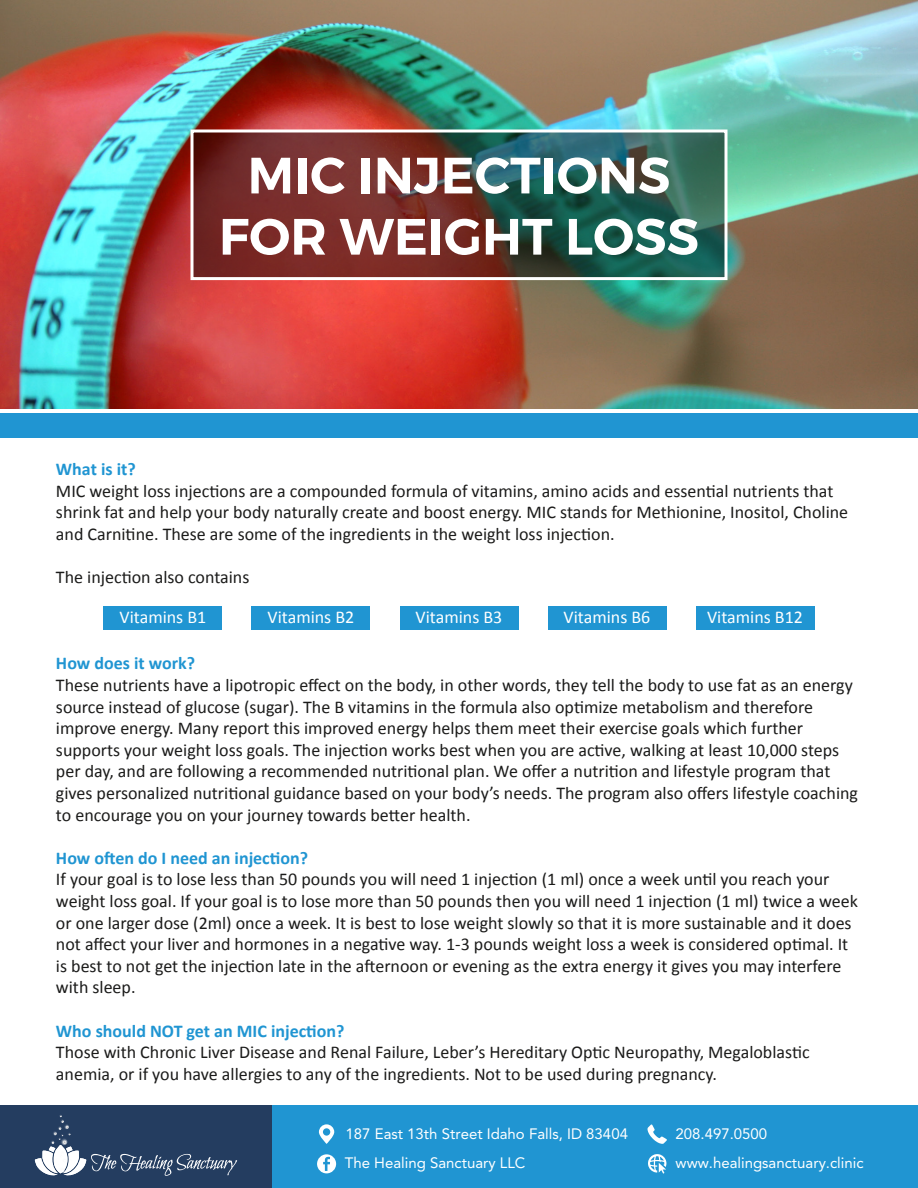
<style>
.page{position:relative;width:918px;height:1188px;background:#fff}
.page>*{position:absolute;margin:0;border:0;box-sizing:border-box;transform-origin:0 0}
.t1{font:600 51px/61.2px "Montserrat";color:#fff;text-align:center}
.t2{font:18px/21.6px "Calibri";color:#1b1b1a}
.t3{font:700 18px "Calibri";color:#2095d2}
.t4{font:18px "Calibri";color:#fff}
.t5{font:15px "Avenir LT Std";color:#fff}
</style>
<div class="page">
<img style="left:0;top:0;width:918px;height:409px">
<div style="left:0;top:411px;width:918px;height:27px;background:#2095d2"></div>
<hr style="left:0;top:409px;width:918px;height:4px;background:#fff">
<div style="left:272px;top:1106px;width:646px;height:82px;background:#2095d2"></div>
<svg style="left:194px;top:134px;width:530px;height:142px"></svg>
<div style="left:190px;top:130px;width:538px;height:150px;border:3px solid #fff"></div>
<div style="left:0;top:1106px;width:272px;height:82px;background:#243d60"></div>
<svg style="left:35px;top:1115px;width:202px;height:61px"></svg>
<svg style="left:317px;top:1154px;width:19px;height:19px"></svg>
<svg style="left:647px;top:1124px;width:20px;height:20px"></svg>
<svg style="left:319px;top:1124px;width:15px;height:20px"></svg>
<svg style="left:648px;top:1154px;width:18px;height:20px"></svg>
<div style="left:104px;top:606px;width:118px;height:24px;background:#2095d2"></div>
<div style="left:252px;top:606px;width:118px;height:24px;background:#2095d2"></div>
<div style="left:400px;top:606px;width:118px;height:24px;background:#2095d2"></div>
<div style="left:548px;top:606px;width:118px;height:24px;background:#2095d2"></div>
<div style="left:696px;top:606px;width:118px;height:24px;background:#2095d2"></div>
<h1 class="t1" style="left:219px;top:145px;width:482px">MIC INJECTIONS<br>FOR WEIGHT LOSS</h1>
<p class="t3" style="left:56px;top:458px;width:81px">What is it?</p>
<p class="t2" style="left:56px;top:480px;width:794px">MIC weight loss injections are a compounded formula of vitamins, amino acids and essential nutrients that shrink fat and help your body naturally create and boost energy. MIC stands for Methionine, Inositol, Choline and Carnitine. These are some of the ingredients in the weight loss injection.</p>
<p class="t2" style="left:56px;top:566px;width:195px">The injection also contains</p>
<p class="t4" style="left:120px;top:606px;width:88px">Vitamins B1</p>
<p class="t4" style="left:268px;top:606px;width:88px">Vitamins B2</p>
<p class="t4" style="left:416px;top:606px;width:88px">Vitamins B3</p>
<p class="t4" style="left:564px;top:606px;width:88px">Vitamins B6</p>
<p class="t4" style="left:707px;top:606px;width:97px">Vitamins B12</p>
<p class="t3" style="left:56px;top:652px;width:141px">How does it work?</p>
<p class="t2" style="left:56px;top:674px;width:804px">These nutrients have a lipotropic effect on the body, in other words, they tell the body to use fat as an energy source instead of glucose (sugar). The B vitamins in the formula also optimize metabolism and therefore improve energy. Many report this improved energy helps them meet their exercise goals which further supports your weight loss goals. The injection works best when you are active, walking at least 10,000 steps per day, and are following a recommended nutritional plan. We offer a nutrition and lifestyle program that gives personalized nutritional guidance based on your body’s needs. The program also offers lifestyle coaching to encourage you on your journey towards better health.</p>
<p class="t3" style="left:56px;top:846px;width:254px">How often do I need an injection?</p>
<p class="t2" style="left:56px;top:869px;width:804px">If your goal is to lose less than 50 pounds you will need 1 injection (1 ml) once a week until you reach your weight loss goal. If your goal is to lose more than 50 pounds then you will need 1 injection (1 ml) twice a week or one larger dose (2ml) once a week. It is best to lose weight slowly so that it is more sustainable and it does not affect your liver and hormones in a negative way. 1-3 pounds weight loss a week is considered optimal. It is best to not get the injection late in the afternoon or evening as the extra energy it gives you may interfere with sleep.</p>
<p class="t3" style="left:56px;top:1019px;width:290px">Who should NOT get an MIC injection?</p>
<p class="t2" style="left:56px;top:1042px;width:755px">Those with Chronic Liver Disease and Renal Failure, Leber’s Hereditary Optic Neuropathy, Megaloblastic anemia, or if you have allergies to any of the ingredients. Not to be used during pregnancy.</p>
<p class="t5" style="left:346px;top:1125px;width:284px">187 East 13th Street Idaho Falls, ID 83404</p>
<p class="t5" style="left:676px;top:1125px;width:93px">208.497.0500</p>
<p class="t5" style="left:345px;top:1154px;width:182px">The Healing Sanctuary LLC</p>
<p class="t5" style="left:676px;top:1154px;width:190px">www.healingsanctuary.clinic</p>
</div>
